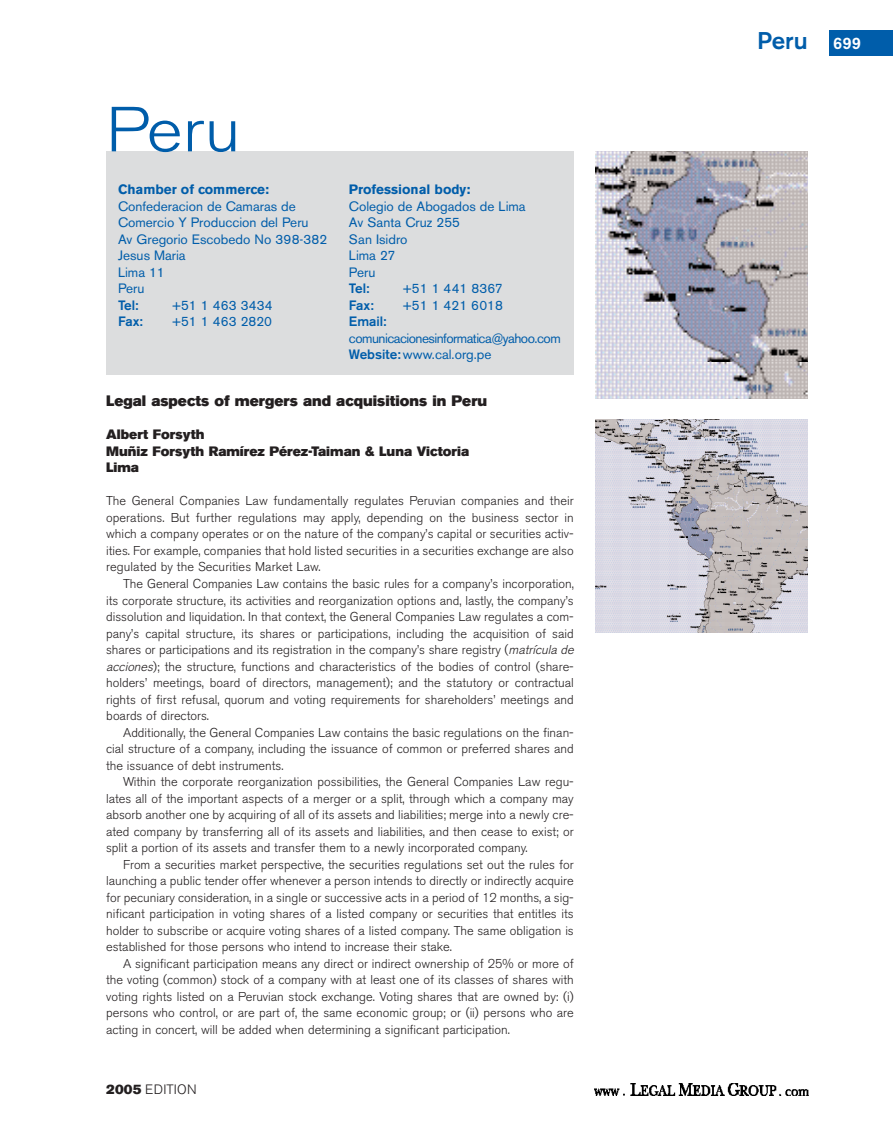
<style>
.page{position:relative;width:893px;height:1140px;background:#fff}
.page>*{position:absolute;margin:0;border:0;box-sizing:border-box;transform-origin:0 0}
.t1{font:300 63px "Akzidenz Grotesk BE";color:#005daa;scale:1.1 1}
.t2{font:500 24px "Akzidenz Grotesk BE";color:#005daa}
.t3{font:15px "Akzidenz Grotesk BE Super";color:#231f20}
.t4{font:13.5px/16.5px "Akzidenz Grotesk BE";color:#005daa}
.t5{font:13.5px/16.5px "Akzidenz Grotesk BE Super";color:#231f20}
.t6{font:13.5px/16.5px "Akzidenz Grotesk BE";letter-spacing:-.04em;color:#005daa}
.t7{font:700 13.5px "Akzidenz Grotesk BE";color:#005daa}
.t8{font:500 13.5px "Akzidenz Grotesk BE";color:#005daa}
.t9{font:300 13.5px "Akzidenz Grotesk BE";letter-spacing:.02em;color:#231f20}
.t10{font:300 12.75px/16.5px "Akzidenz Grotesk BE";color:#231f20;text-align:justify}
.s1{font-weight:500}
.s2{font-style:italic}
.s3{font-family:"Akzidenz Grotesk BE Super";font-weight:400}
.s4{font-size:16.5px;color:#fff}
</style>
<div class="page">
<img style="left:595px;top:151px;width:213px;height:31px">
<img style="left:595px;top:182px;width:213px;height:216px">
<img style="left:595px;top:420px;width:213px;height:212px">
<div style="left:829px;top:30px;width:64px;height:26px;background:#005daa"></div>
<div style="left:106px;top:151px;width:468px;height:224px;background:#dcddde"></div>
<img style="left:595px;top:1083px;width:214px;height:12px">
<h1 class="t1" style="left:106px;top:107px;width:124px">Peru</h1>
<p class="t7" style="left:118px;top:184px;width:152px">Chamber of commerce:</p>
<p class="t4" style="left:118px;top:199px;width:211px">Confederacion de Camaras de<br>Comercio Y Produccion del Peru<br>Av Gregorio Escobedo No 398-382<br>Jesus Maria<br>Lima 11<br>Peru</p>
<p class="t8" style="left:118px;top:300px;width:22px">Tel:</p>
<p class="t4" style="left:172px;top:298px;width:102px">+51 1 463 3434</p>
<p class="t8" style="left:118px;top:316px;width:26px">Fax:</p>
<p class="t4" style="left:172px;top:314px;width:102px">+51 1 463 2820</p>
<p class="t7" style="left:349px;top:184px;width:123px">Professional body:</p>
<p class="t4" style="left:349px;top:199px;width:178px">Colegio de Abogados de Lima<br>Av Santa Cruz 255<br>San Isidro<br>Lima 27<br>Peru</p>
<p class="t8" style="left:349px;top:283px;width:22px">Tel:</p>
<p class="t4" style="left:403px;top:281px;width:101px">+51 1 441 8367</p>
<p class="t8" style="left:349px;top:300px;width:26px">Fax:</p>
<p class="t4" style="left:403px;top:298px;width:102px">+51 1 421 6018</p>
<p class="t8" style="left:349px;top:316px;width:39px">Email:</p>
<p class="t6" style="left:349px;top:331px;width:213px">comunicacionesinformatica@yahoo.com<br><span class="s1">Website:</span> www.cal.org.pe</p>
<p class="t3" style="left:106px;top:396px;width:383px">Legal aspects of mergers and acquisitions in Peru</p>
<p class="t5" style="left:106px;top:428px;width:365px">Albert Forsyth<br>Muñiz Forsyth Ramírez Pérez-Taiman &amp; Luna Victoria<br>Lima</p>
<p class="t10" style="left:106px;top:494px;width:469px">The General Companies Law fundamentally regulates Peruvian companies and their operations. But further regulations may apply, depending on the business sector in which a company operates or on the nature of the company’s capital or securities activ&shy;ities. For example, companies that hold listed securities in a securities exchange are also regulated by the Securities Market Law.</p>
<p class="t10" style="left:106px;top:577px;width:472px;text-align:left;text-indent:17px">The General Companies Law contains the basic rules for a company’s incorporation, its corporate structure, its activities and reorganization options and, lastly, the company’s dissolution and liquidation. In that context, the General Companies Law regulates a com&shy;pany’s capital structure, its shares or participations, including the acquisition of said shares or participations and its registration in the company’s share registry (<span class="s2">matrícula de acciones</span>); the structure, functions and characteristics of the bodies of control (share&shy;holders’ meetings, board of directors, management); and the statutory or contractual rights of first refusal, quorum and voting requirements for shareholders’ meetings and boards of directors.</p>
<p class="t10" style="left:106px;top:725px;width:469px;text-indent:17px">Additionally, the General Companies Law contains the basic regulations on the finan&shy;cial structure of a company, including the issuance of common or preferred shares and the issuance of debt instruments.</p>
<p class="t10" style="left:106px;top:775px;width:469px;text-indent:17px">Within the corporate reorganization possibilities, the General Companies Law regu&shy;lates all of the important aspects of a merger or a split, through which a company may absorb another one by acquiring of all of its assets and liabilities; merge into a newly cre&shy;ated company by transferring all of its assets and liabilities, and then cease to exist; or split a portion of its assets and transfer them to a newly incorporated company.</p>
<p class="t10" style="left:106px;top:857px;width:469px;text-indent:17px">From a securities market perspective, the securities regulations set out the rules for launching a public tender offer whenever a person intends to directly or indirectly acquire for pecuniary consideration, in a single or successive acts in a period of 12 months, a sig&shy;nificant participation in voting shares of a listed company or securities that entitles its holder to subscribe or acquire voting shares of a listed company. The same obligation is established for those persons who intend to increase their stake.</p>
<p class="t10" style="left:106px;top:956px;width:469px;text-indent:17px">A significant participation means any direct or indirect ownership of 25% or more of the voting (common) stock of a company with at least one of its classes of shares with voting rights listed on a Peruvian stock exchange. Voting shares that are owned by: (i) persons who control, or are part of, the same economic group; or (ii) persons who are acting in concert, will be added when determining a significant participation.</p>
<p class="t9" style="left:106px;top:1084px;width:92px"><span class="s3">2005</span> EDITION</p>
<h2 class="t2" style="left:757px;top:32px;width:105px">Peru <span class="s4">699</span></h2>
</div>
